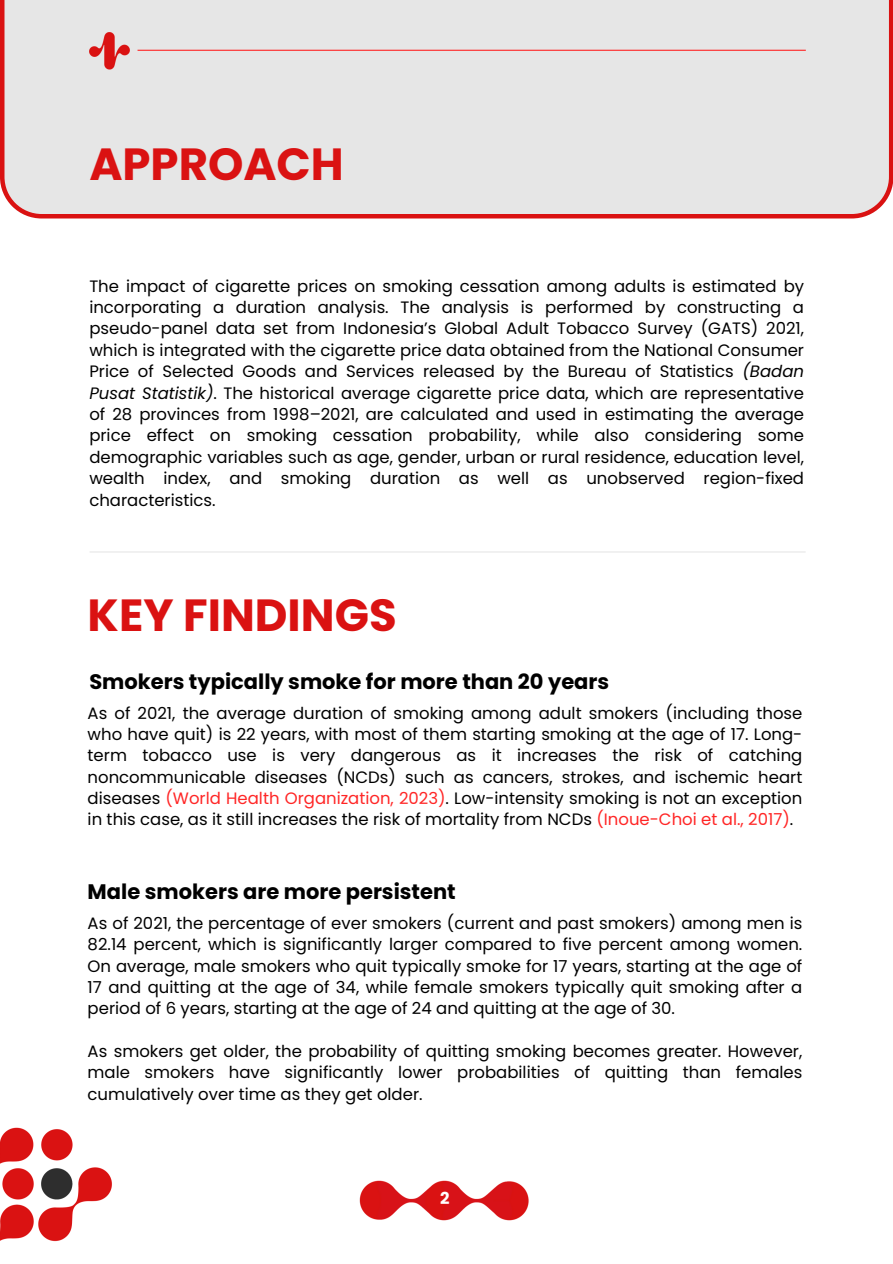
<style>
.page{position:relative;width:893px;height:1264px;background:#fff}
.page>*{position:absolute;margin:0;border:0;box-sizing:border-box;transform-origin:0 0}
.t1{font:700 45px "Poppins";color:#da1212}
.t2{font:700 21px "Poppins";color:#000}
.t3{font:16.5px/21.3px "Poppins";color:#000;text-align:justify}
.t4{font:700 16.5px "Poppins";color:#fff}
.s1{font-style:italic}
.s2{color:#ff2626}
</style>
<div class="page">
<div style="left:0;top:0;width:892px;height:218px;background:#e6e6e6"></div>
<img style="left:359px;top:1180px;width:170px;height:41px">
<img style="left:89px;top:32px;width:41px;height:37px">
<hr style="left:90px;top:551px;width:715px;height:1px;background:#e6e6e6">
<hr style="left:137px;top:50px;width:668px;height:1px;background:#ff2626">
<img style="left:0;top:1127px;width:112px;height:114px">
<h1 class="t1" style="left:89px;top:132px;width:256px">APPROACH</h1>
<p class="t3" style="left:89px;top:275px;width:716px">The impact of cigarette prices on smoking cessation among adults is estimated by incorporating a duration analysis. The analysis is performed by constructing a pseudo-panel data set from Indonesia’s Global Adult Tobacco Survey (GATS) 2021, which is integrated with the cigarette price data obtained from the National Consumer Price of Selected Goods and Services released by the Bureau of Statistics <span class="s1">(Badan Pusat Statistik)</span>. The historical average cigarette price data, which are representative of 28 provinces from 1998–2021, are calculated and used in estimating the average price effect on smoking cessation probability, while also considering some demographic variables such as age, gender, urban or rural residence, education level, wealth index, and smoking duration as well as unobserved region-fixed characteristics.</p>
<h2 class="t1" style="left:88px;top:584px;width:310px">KEY FINDINGS</h2>
<p class="t2" style="left:89px;top:666px;width:521px">Smokers typically smoke for more than 20 years</p>
<p class="t3" style="left:88px;top:702px;width:716px">As of 2021, the average duration of smoking among adult smokers (including those who have quit) is 22 years, with most of them starting smoking at the age of 17. Long&shy;term tobacco use is very dangerous as it increases the risk of catching noncommunicable diseases (NCDs) such as cancers, strokes, and ischemic heart diseases <span class="s2">(World Health Organization, 2023)</span>. Low-intensity smoking is not an exception in this case, as it still increases the risk of mortality from NCDs <span class="s2">(Inoue-Choi et al., 2017)</span>.</p>
<p class="t2" style="left:88px;top:877px;width:369px">Male smokers are more persistent</p>
<p class="t3" style="left:88px;top:912px;width:716px">As of 2021, the percentage of ever smokers (current and past smokers) among men is 82.14 percent, which is significantly larger compared to five percent among women.<br>On average, male smokers who quit typically smoke for 17 years, starting at the age of 17 and quitting at the age of 34, while female smokers typically quit smoking after a period of 6 years, starting at the age of 24 and quitting at the age of 30.</p>
<p class="t3" style="left:88px;top:1040px;width:716px">As smokers get older, the probability of quitting smoking becomes greater. However, male smokers have significantly lower probabilities of quitting than females cumulatively over time as they get older.</p>
<h2 class="t4" style="left:440px;top:1186px;width:11px">2</h2>
</div>
